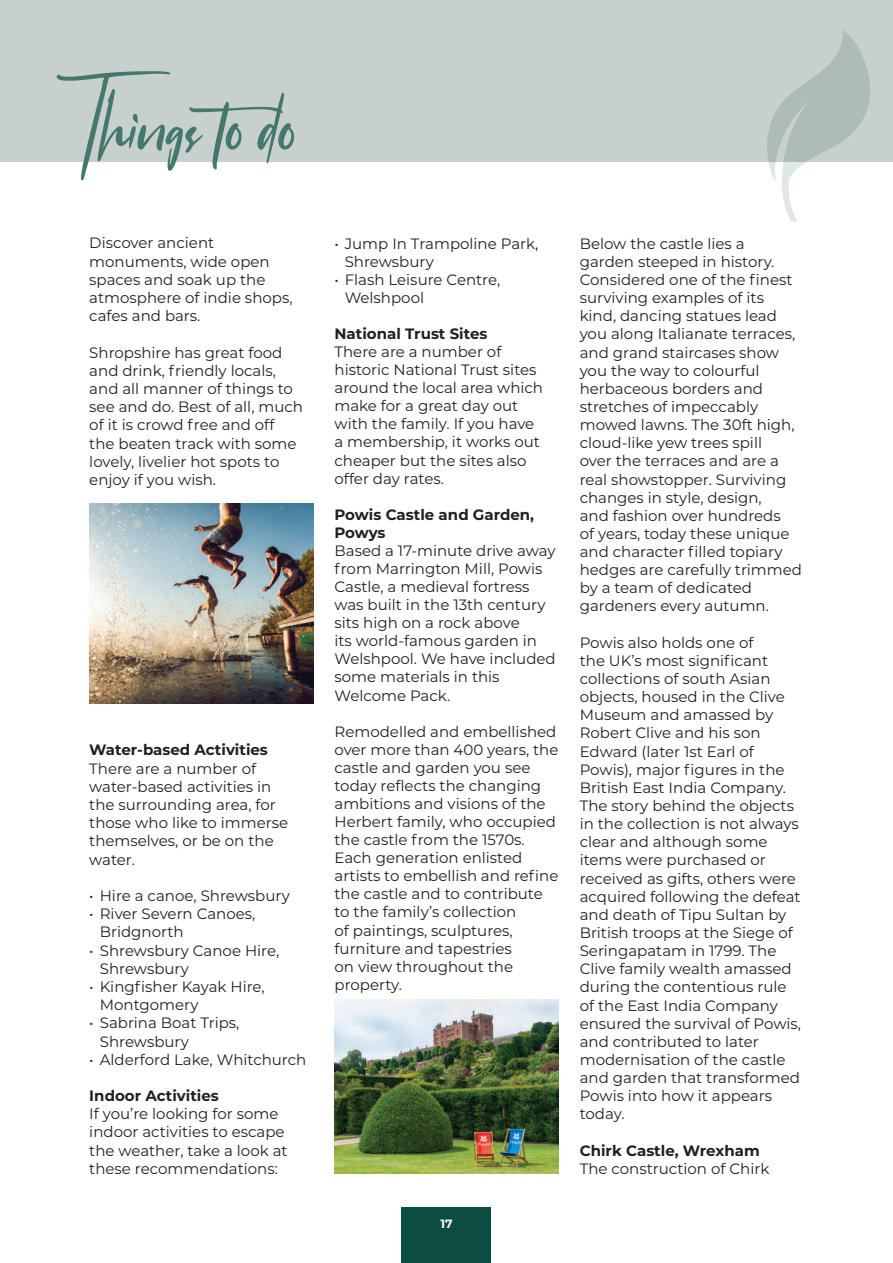
<style>
.page{position:relative;width:893px;height:1263px;background:#fff}
.page>*{position:absolute;margin:0;border:0;box-sizing:border-box;transform-origin:0 0}
.t1{font:79.2px "Flavellya";color:#44776d}
.t2{font:15px/18.1px "Montserrat";color:#231f20}
.t3{font:700 15px/18px "Montserrat";color:#231f20}
.t4{font:700 12px "Montserrat";color:#fff}
</style>
<div class="page">
<div style="left:0;top:0;width:893px;height:162px;background:#c7d0cd"></div>
<svg style="left:767px;top:30px;width:103px;height:192px"></svg>
<img style="left:334px;top:999px;width:224px;height:175px">
<img style="left:89px;top:504px;width:224px;height:200px">
<div style="left:402px;top:1208px;width:89px;height:55px;background:#0b4d40"></div>
<h1 class="t1" style="left:54px;top:81px;width:258px">Things to do</h1>
<p class="t2" style="left:89px;top:233px;width:205px">Discover ancient monuments, wide open spaces and soak up the atmosphere of indie shops, cafes and bars.</p>
<p class="t2" style="left:89px;top:343px;width:215px">Shropshire has great food and drink, friendly locals, and all manner of things to see and do. Best of all, much of it is crowd free and off the beaten track with some lovely, livelier hot spots to enjoy if you wish.</p>
<p class="t3" style="left:89px;top:740px;width:180px">Water-based Activities</p>
<p class="t2" style="left:89px;top:759px;width:200px">There are a number of water-based activities in the surrounding area, for those who like to immerse themselves, or be on the water.</p>
<p class="t2" style="left:89px;top:886px;width:202px">• Hire a canoe, Shrewsbury</p>
<p class="t2" style="left:100px;top:904px;width:157px;text-indent:-11px">• River Severn Canoes,<br>Bridgnorth</p>
<p class="t2" style="left:100px;top:940px;width:181px;text-indent:-11px">• Shrewsbury Canoe Hire,<br>Shrewsbury</p>
<p class="t2" style="left:100px;top:977px;width:166px;text-indent:-11px">• Kingfisher Kayak Hire,<br>Montgomery</p>
<p class="t2" style="left:100px;top:1013px;width:141px;text-indent:-11px">• Sabrina Boat Trips,<br>Shrewsbury</p>
<p class="t2" style="left:89px;top:1050px;width:218px">• Alderford Lake, Whitchurch</p>
<p class="t3" style="left:89px;top:1086px;width:131px">Indoor Activities</p>
<p class="t2" style="left:89px;top:1104px;width:200px">If you’re looking for some indoor activities to escape the weather, take a look at these recommendations:</p>
<p class="t2" style="left:345px;top:234px;width:195px;text-indent:-10px">• Jump In Trampoline Park,<br>Shrewsbury</p>
<p class="t2" style="left:345px;top:270px;width:157px;text-indent:-10px">• Flash Leisure Centre,<br>Welshpool</p>
<p class="t3" style="left:334px;top:324px;width:154px">National Trust Sites</p>
<p class="t2" style="left:334px;top:342px;width:210px">There are a number of historic National Trust sites around the local area which make for a great day out with the family. If you have a membership, it works out cheaper but the sites also offer day rates.</p>
<p class="t3" style="left:334px;top:505px;width:201px">Powis Castle and Garden,<br>Powys</p>
<p class="t2" style="left:334px;top:541px;width:223px">Based a 17-minute drive away from Marrington Mill, Powis<br>Castle, a medieval fortress was built in the 13th century sits high on a rock above<br>its world-famous garden in<br>Welshpool. We have included some materials in this<br>Welcome Pack.</p>
<p class="t2" style="left:334px;top:722px;width:225px">Remodelled and embellished over more than 400 years, the castle and garden you see today reflects the changing ambitions and visions of the<br>Herbert family, who occupied the castle from the 1570s.<br>Each generation enlisted artists to embellish and refine the castle and to contribute to the family’s collection<br>of paintings, sculptures, furniture and tapestries<br>on view throughout the property.</p>
<p class="t4" style="left:440px;top:1215px;width:14px">17</p>
<p class="t2" style="left:580px;top:234px;width:224px">Below the castle lies a garden steeped in history.<br>Considered one of the finest surviving examples of its kind, dancing statues lead you along Italianate terraces, and grand staircases show you the way to colourful herbaceous borders and stretches of impeccably mowed lawns. The 30ft high, cloud-like yew trees spill<br>over the terraces and are a real showstopper. Surviving changes in style, design,<br>and fashion over hundreds<br>of years, today these unique and character filled topiary hedges are carefully trimmed by a team of dedicated gardeners every autumn.</p>
<p class="t2" style="left:580px;top:633px;width:223px">Powis also holds one of<br>the UK’s most significant collections of south Asian objects, housed in the Clive<br>Museum and amassed by<br>Robert Clive and his son<br>Edward (later 1st Earl of<br>Powis), major figures in the<br>British East India Company.<br>The story behind the objects in the collection is not always clear and although some items were purchased or received as gifts, others were acquired following the defeat and death of Tipu Sultan by<br>British troops at the Siege of<br>Seringapatam in 1799. The<br>Clive family wealth amassed during the contentious rule of the East India Company ensured the survival of Powis, and contributed to later modernisation of the castle and garden that transformed<br>Powis into how it appears today.</p>
<p class="t3" style="left:580px;top:1140px;width:182px">Chirk Castle, Wrexham</p>
<p class="t2" style="left:580px;top:1159px;width:191px">The construction of Chirk</p>
</div>
